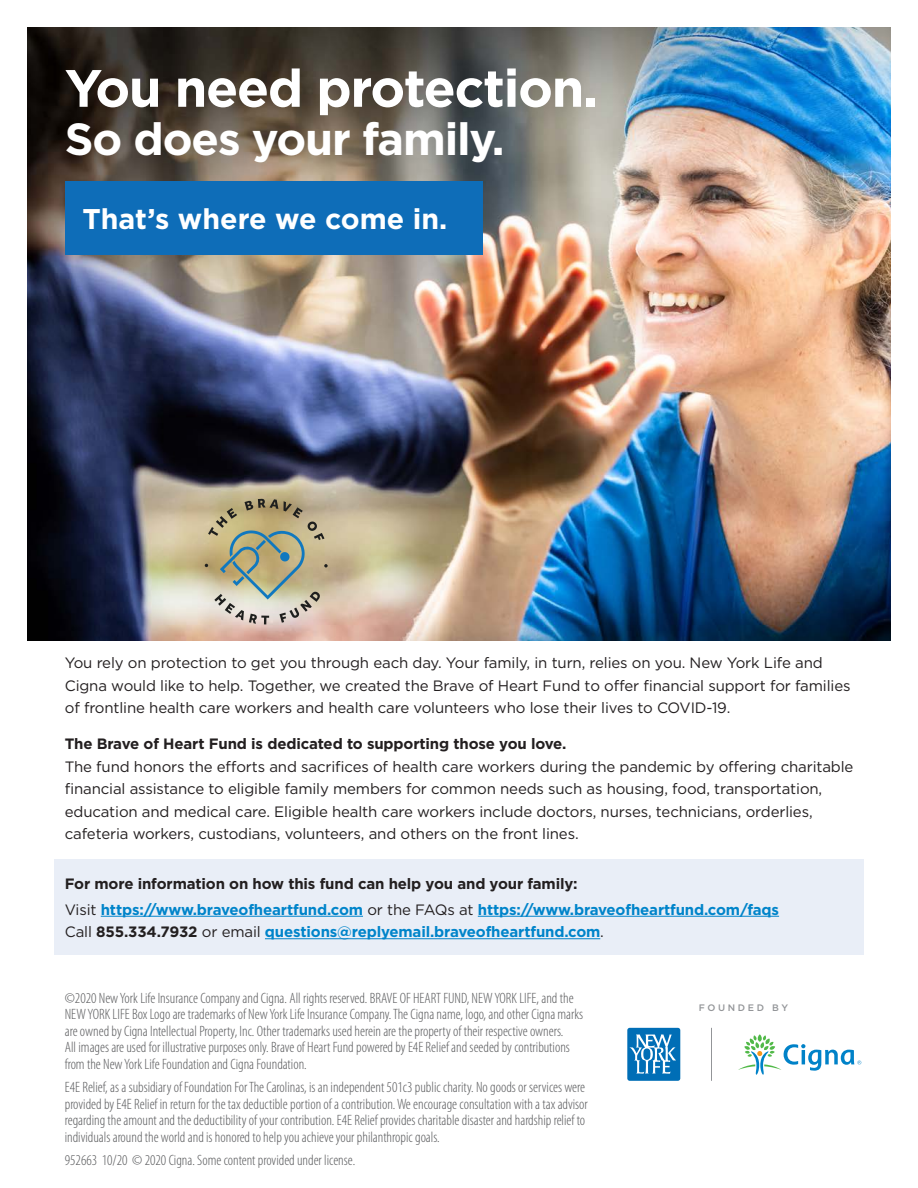
<style>
.page{position:relative;width:918px;height:1188px;background:#fff}
.page>*{position:absolute;margin:0;border:0;box-sizing:border-box;transform-origin:0 0}
.Headline_2_bars_phot{font:700 52.5px "Gotham";letter-spacing:-.025em;color:#fff}
.Headline_2_bars_phot-2{font:700 45px "Gotham";letter-spacing:-.025em;color:#fff}
.Subheadline_bold_14{font:700 28.5px "Gotham";color:#fff}
.Legal_copy_Cat{font:300 condensed 15px/16.5px "Myriad Pro";color:#57585a}
.t1{font:15px/22.5px "Gotham";letter-spacing:-.01em;color:#231f20}
.t2{font:700 15px "Gotham";letter-spacing:-.01em;color:#0084ca}
.t3{font:700 15px "Gotham";letter-spacing:-.01em;color:#231f20}
.t4{font:500 9.45px "Gotham";letter-spacing:.28em;color:#939598}
.s1{font-weight:400;color:#231f20}
.s2{color:#231f20}
</style>
<div class="page">
<img style="left:27px;top:27px;width:864px;height:613px">
<div style="left:65px;top:181px;width:417px;height:74px;background:#0e6db8"></div>
<svg style="left:205px;top:499px;width:123px;height:125px;background:#b5af92"></svg>
<div style="left:54px;top:859px;width:810px;height:95px;background:#e9eef7"></div>
<hr style="left:101px;top:916px;width:262px;height:1px;background:#0084ca">
<hr style="left:478px;top:916px;width:301px;height:1px;background:#0084ca">
<hr style="left:265px;top:938px;width:335px;height:1px;background:#0084ca">
<div style="left:627px;top:1028px;width:53px;height:53px;background:#006eb6;border-radius:2px"></div>
<svg style="left:629px;top:1034px;width:47px;height:40px"></svg>
<hr style="left:711px;top:1028px;width:1px;height:53px;background:#939598">
<svg style="left:738px;top:1034px;width:123px;height:41px"></svg>
<p class="Headline_2_bars_phot" style="left:65px;top:53px;width:535px">You need protection.</p>
<p class="Headline_2_bars_phot-2" style="left:65px;top:109px;width:441px">So does your family.</p>
<p class="Subheadline_bold_14" style="left:82px;top:200px;width:366px">That’s where we come in.</p>
<p class="t1" style="left:65px;top:652px;width:787px">You rely on protection to get you through each day. Your family, in turn, relies on you. New York Life and<br>Cigna would like to help. Together, we created the Brave of Heart Fund to offer financial support for families of frontline health care workers and health care volunteers who lose their lives to COVID-19.</p>
<p class="t3" style="left:65px;top:734px;width:503px">The Brave of Heart Fund is dedicated to supporting those you love.</p>
<p class="t1" style="left:65px;top:755px;width:790px">The fund honors the efforts and sacrifices of health care workers during the pandemic by offering charitable financial assistance to eligible family members for common needs such as housing, food, transportation, education and medical care. Eligible health care workers include doctors, nurses, technicians, orderlies, cafeteria workers, custodians, volunteers, and others on the front lines.</p>
<p class="t3" style="left:65px;top:874px;width:514px">For more information on how this fund can help you and your family:</p>
<p class="t2" style="left:65px;top:899px;width:716px"><span class="s1">Visit</span> https://www.braveofheartfund.com <span class="s1">or the FAQs at</span> https://www.braveofheartfund.com/faqs</p>
<p class="t2" style="left:65px;top:922px;width:541px"><span class="s1">Call</span> <span class="s2">855.334.7932</span> <span class="s1">or email</span> questions@replyemail.braveofheartfund.com<span class="s1">.</span></p>
<p class="Legal_copy_Cat" style="left:65px;top:990px;width:520px">©2020 New York Life Insurance Company and Cigna. All rights reserved. BRAVE OF HEART FUND, NEW YORK LIFE, and the NEW YORK LIFE Box Logo are trademarks of New York Life Insurance Company. The Cigna name, logo, and other Cigna marks are owned by Cigna Intellectual Property, Inc. Other trademarks used herein are the property of their respective owners.<br>All images are used for illustrative purposes only. Brave of Heart Fund powered by E4E Relief and seeded by contributions from the New York Life Foundation and Cigna Foundation.</p>
<p class="Legal_copy_Cat" style="left:65px;top:1079px;width:525px">E4E Relief, as a subsidiary of Foundation For The Carolinas, is an independent 501c3 public charity. No goods or services were provided by E4E Relief in return for the tax deductible portion of a contribution. We encourage consultation with a tax advisor regarding the amount and the deductibility of your contribution. E4E Relief provides charitable disaster and hardship relief to individuals around the world and is honored to help you achieve your philanthropic goals.</p>
<p class="Legal_copy_Cat" style="left:65px;top:1152px;width:292px">952663 10/20 © 2020 Cigna. Some content provided under license.</p>
<p class="t4" style="left:699px;top:1001px;width:91px">FOUNDED BY</p>
</div>
